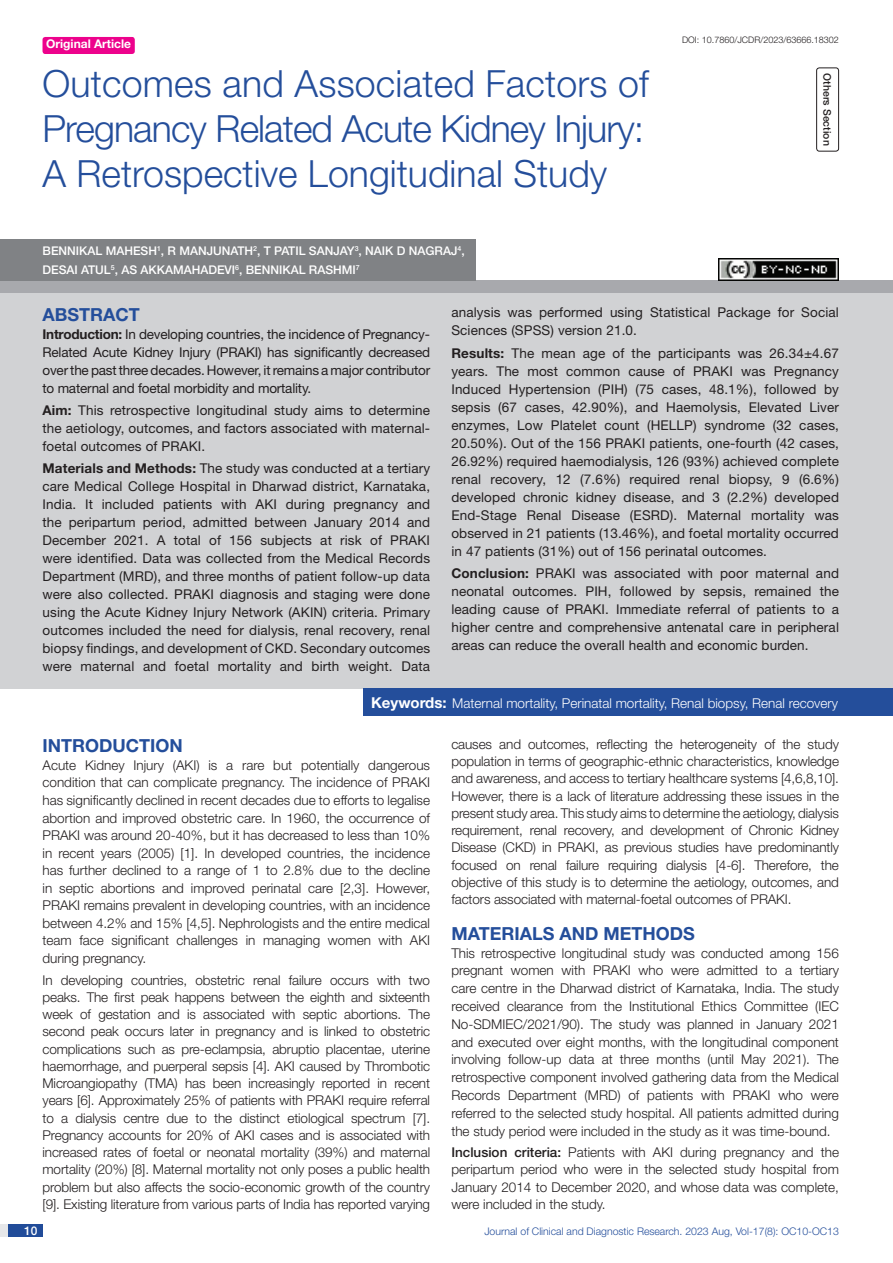
<style>
.page{position:relative;width:893px;height:1263px;background:#fff}
.page>*{position:absolute;margin:0;border:0;box-sizing:border-box;transform-origin:0 0}
.t1{font:300 37.5px/45px "Helvetica Neue";color:#244e9b}
.Heading{font:700 18px "Helvetica Neue";color:#244e9b}
.Abstract_head{font:700 18px "Helvetica Neue";color:#244e9b}
.Body_text{font:300 13.5px/17.2px "Helvetica Neue";color:#231f20;text-align:justify}
.Abstract_Text{font:13.5px/18px "Helvetica Neue";letter-spacing:.01em;color:#231f20;text-align:justify}
.Key_words{font:300 13.5px "Helvetica Neue";color:#fff}
.Author{font:500 12px/18.8px "Helvetica Neue";color:#fff}
.t2{font:700 12px "Helvetica Neue";color:#fff}
.t3{font:300 10.5px "Helvetica Neue";color:#244e9b}
.section{font:500 10.5px "Helvetica Neue";color:#231f20}
.DOI{font:300 9px "Helvetica Neue";color:#231f20}
.s1{font-weight:700}
.s2{font-weight:700;font-size:15px}
.s3{font-weight:500}
</style>
<div class="page">
<div style="left:0;top:1224px;width:43px;height:13px;background:#e6e7e9"></div>
<div style="left:8px;top:1224px;width:35px;height:13px;background:#214c99"></div>
<div style="left:43px;top:37px;width:92px;height:17px;background:#ed028c;border-radius:3px"></div>
<div style="left:816px;top:67px;width:23px;height:85px;border:1px solid #231f20;border-radius:3px"></div>
<div style="left:0;top:281px;width:893px;height:12px;background:#a8a9ad"></div>
<div style="left:0;top:239px;width:476px;height:42px;background:#808285"></div>
<div style="left:0;top:293px;width:893px;height:395px;background:#d1d2d4"></div>
<div style="left:363px;top:688px;width:530px;height:28px;background:#244e9b"></div>
<img style="left:719px;top:258px;width:120px;height:23px">
<p class="t2" style="left:46px;top:37px;width:87px">Original Article</p>
<p class="t1" style="left:43px;top:60px;width:608px">Outcomes and Associated Factors of<br>Pregnancy Related Acute Kidney Injury:<br>A Retrospective Longitudinal Study</p>
<p class="Author" style="left:43px;top:241px;width:424px">BENNIKAL MAHESH<sup>1</sup>, R MANJUNATH<sup>2</sup>, T PATIL SANJAY<sup>3</sup>, NAIK D NAGRAJ<sup>4</sup>,<br>DESAI ATUL<sup>5</sup>, AS AKKAMAHADEVI<sup>6</sup>, BENNIKAL RASHMI<sup>7</sup></p>
<p class="DOI" style="left:682px;top:35px;width:158px">DOI: 10.7860/JCDR/2023/63666.18302</p>
<p class="section" style="left:833px;top:73px;width:74px;rotate:90deg">OTHERS SECTION</p>
<p class="Abstract_head" style="left:43px;top:303px;width:99px">ABSTRACT</p>
<p class="Abstract_Text" style="left:43px;top:325px;width:389px"><span class="s1">Introduction:</span> In developing countries, the incidence of Pregnancy-Related Acute Kidney Injury (PRAKI) has significantly decreased over the past three decades. However, it remains a major contributor to maternal and foetal morbidity and mortality.</p>
<p class="Abstract_Text" style="left:43px;top:401px;width:389px"><span class="s1">Aim:</span> This retrospective longitudinal study aims to determine the aetiology, outcomes, and factors associated with maternal&shy;foetal outcomes of PRAKI.</p>
<p class="Abstract_Text" style="left:43px;top:459px;width:389px"><span class="s1">Materials and Methods:</span> The study was conducted at a tertiary care Medical College Hospital in Dharwad district, Karnataka, India. It included patients with AKI during pregnancy and the peripartum period, admitted between January 2014 and December 2021. A total of 156 subjects at risk of PRAKI were identified. Data was collected from the Medical Records Department (MRD), and three months of patient follow-up data were also collected. PRAKI diagnosis and staging were done using the Acute Kidney Injury Network (AKIN) criteria. Primary outcomes included the need for dialysis, renal recovery, renal biopsy findings, and development of CKD. Secondary outcomes were maternal and foetal mortality and birth weight. Data</p>
<p class="Abstract_Text" style="left:451px;top:303px;width:389px">analysis was performed using Statistical Package for Social<br>Sciences (SPSS) version 21.0.</p>
<p class="Abstract_Text" style="left:451px;top:344px;width:389px"><span class="s1">Results:</span> The mean age of the participants was 26.34±4.67 years. The most common cause of PRAKI was Pregnancy Induced Hypertension (PIH) (75 cases, 48.1%), followed by sepsis (67 cases, 42.90%), and Haemolysis, Elevated Liver enzymes, Low Platelet count (HELLP) syndrome (32 cases, 20.50%). Out of the 156 PRAKI patients, one-fourth (42 cases, 26.92%) required haemodialysis, 126 (93%) achieved complete renal recovery, 12 (7.6%) required renal biopsy, 9 (6.6%) developed chronic kidney disease, and 3 (2.2%) developed End-Stage Renal Disease (ESRD). Maternal mortality was observed in 21 patients (13.46%), and foetal mortality occurred in 47 patients (31%) out of 156 perinatal outcomes.</p>
<p class="Abstract_Text" style="left:451px;top:564px;width:389px"><span class="s1">Conclusion:</span> PRAKI was associated with poor maternal and neonatal outcomes. PIH, followed by sepsis, remained the leading cause of PRAKI. Immediate referral of patients to a higher centre and comprehensive antenatal care in peripheral areas can reduce the overall health and economic burden.</p>
<p class="Key_words" style="left:371px;top:695px;width:468px"><span class="s2">Keywords:</span> Maternal mortality, Perinatal mortality, Renal biopsy, Renal recovery</p>
<p class="Heading" style="left:43px;top:735px;width:142px">INTRODUCTION</p>
<p class="Body_text" style="left:43px;top:756px;width:389px">Acute Kidney Injury (AKI) is a rare but potentially dangerous condition that can complicate pregnancy. The incidence of PRAKI has significantly declined in recent decades due to efforts to legalise abortion and improved obstetric care. In 1960, the occurrence of PRAKI was around 20-40%, but it has decreased to less than 10% in recent years (2005) [1]. In developed countries, the incidence has further declined to a range of 1 to 2.8% due to the decline in septic abortions and improved perinatal care [2,3]. However, PRAKI remains prevalent in developing countries, with an incidence between 4.2% and 15% [4,5]. Nephrologists and the entire medical team face significant challenges in managing women with AKI during pregnancy.</p>
<p class="Body_text" style="left:43px;top:971px;width:389px">In developing countries, obstetric renal failure occurs with two peaks. The first peak happens between the eighth and sixteenth week of gestation and is associated with septic abortions. The second peak occurs later in pregnancy and is linked to obstetric complications such as pre-eclampsia, abruptio placentae, uterine haemorrhage, and puerperal sepsis [4]. AKI caused by Thrombotic Microangiopathy (TMA) has been increasingly reported in recent years [6]. Approximately 25% of patients with PRAKI require referral to a dialysis centre due to the distinct etiological spectrum [7].<br>Pregnancy accounts for 20% of AKI cases and is associated with increased rates of foetal or neonatal mortality (39%) and maternal mortality (20%) [8]. Maternal mortality not only poses a public health problem but also affects the socio-economic growth of the country [9]. Existing literature from various parts of India has reported varying</p>
<p class="Body_text" style="left:451px;top:735px;width:389px">causes and outcomes, reflecting the heterogeneity of the study population in terms of geographic-ethnic characteristics, knowledge and awareness, and access to tertiary healthcare systems [4,6,8,10].<br>However, there is a lack of literature addressing these issues in the present study area. This study aims to determine the aetiology, dialysis requirement, renal recovery, and development of Chronic Kidney Disease (CKD) in PRAKI, as previous studies have predominantly focused on renal failure requiring dialysis [4-6]. Therefore, the objective of this study is to determine the aetiology, outcomes, and factors associated with maternal-foetal outcomes of PRAKI.</p>
<p class="Heading" style="left:451px;top:922px;width:245px">MATERIALS AND METHODS</p>
<p class="Body_text" style="left:451px;top:944px;width:389px;line-height:17.9px">This retrospective longitudinal study was conducted among 156 pregnant women with PRAKI who were admitted to a tertiary care centre in the Dharwad district of Karnataka, India. The study received clearance from the Institutional Ethics Committee (IEC No-SDMIEC/2021/90). The study was planned in January 2021 and executed over eight months, with the longitudinal component involving follow-up data at three months (until May 2021). The retrospective component involved gathering data from the Medical Records Department (MRD) of patients with PRAKI who were referred to the selected study hospital. All patients admitted during the study period were included in the study as it was time-bound.</p>
<p class="Body_text" style="left:451px;top:1143px;width:389px"><span class="s3">INCLUSION CRITERIA:</span> Patients with AKI during pregnancy and the peripartum period who were in the selected study hospital from January 2014 to December 2020, and whose data was complete, were included in the study.</p>
<p class="Author" style="left:24px;top:1221px;width:15px">10</p>
<p class="t3" style="left:484px;top:1225px;width:356px">Journal of Clinical and Diagnostic Research. 2023 Aug, Vol-17(8): OC10-OC13</p>
</div>
